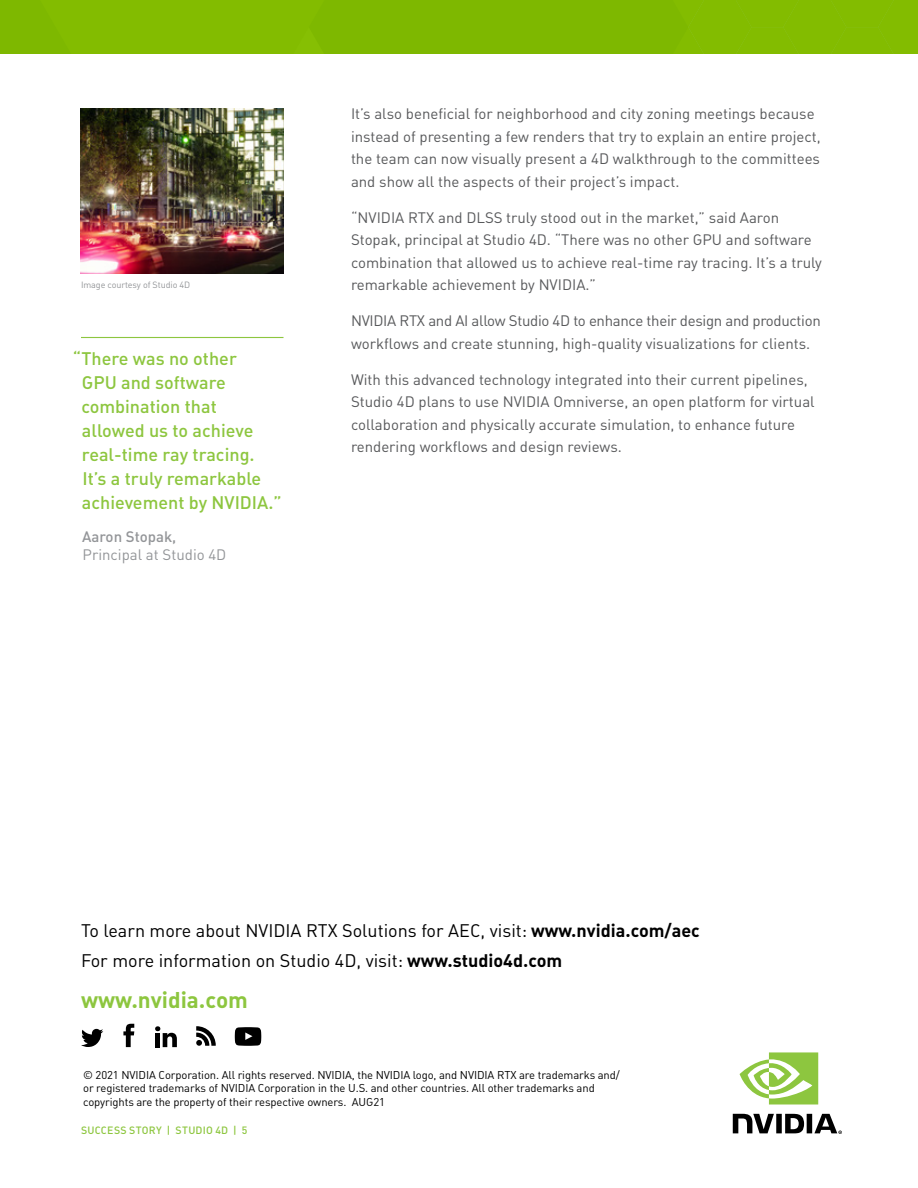
<style>
.page{position:relative;width:918px;height:1188px;background:#fff}
.page>*{position:absolute;margin:0;border:0;box-sizing:border-box;transform-origin:0 0}
.t1{font:700 22.5px "DIN Pro";color:#8dc63f}
.t2{font:500 18px/24px "DIN Pro";color:#8dc63f}
.t3{font:18px/30.6px "DIN Pro";color:#000}
.t4{font:15px/22.5px "DIN Pro";color:#58595b}
.t5{font:15px/22.5px "DIN Pro";letter-spacing:-.02em;color:#58595b}
.t6{font:15px "DIN Pro";color:#939598}
.t7{font:500 15px "DIN Pro";color:#939598}
.t8{font:11.25px/13.5px "DIN Pro";letter-spacing:-.01em;color:#000}
.t9{font:500 10.5px "DIN Pro";letter-spacing:.025em;color:#8dc63f}
.t10{font:9px "DIN Pro";letter-spacing:-.01em;color:#939598}
.s1{font-weight:700}
</style>
<div class="page">
<div style="left:0;top:0;width:918px;height:54px;background:#83bc00"></div>
<svg style="left:123px;top:1024px;width:11px;height:23px"></svg>
<svg style="left:155px;top:1026px;width:22px;height:21px"></svg>
<svg style="left:81px;top:1029px;width:22px;height:18px"></svg>
<svg style="left:196px;top:1026px;width:20px;height:20px"></svg>
<svg style="left:733px;top:1114px;width:109px;height:20px"></svg>
<svg style="left:740px;top:1052px;width:78px;height:53px"></svg>
<hr style="left:81px;top:337px;width:203px;height:1px;background:#8dc63f">
<img style="left:80px;top:108px;width:204px;height:165px">
<svg style="left:235px;top:1027px;width:26px;height:19px"></svg>
<p class="t10" style="left:81px;top:278px;width:111px">Image courtesy of Studio 4D</p>
<p class="t2" style="left:81px;top:346px;width:202px;text-indent:-9px">“There was no other<br>GPU and software combination that allowed us to achieve real-time ray tracing.<br>It’s a truly remarkable achievement by NVIDIA.”</p>
<p class="t7" style="left:82px;top:526px;width:96px">Aaron Stopak,</p>
<p class="t6" style="left:83px;top:544px;width:145px">Principal at Studio 4D</p>
<p class="t4" style="left:351px;top:102px;width:471px">It’s also beneficial for neighborhood and city zoning meetings because instead of presenting a few renders that try to explain an entire project, the team can now visually present a 4D walkthrough to the committees and show all the aspects of their project’s impact.</p>
<p class="t4" style="left:351px;top:206px;width:472px">“NVIDIA RTX and DLSS truly stood out in the market,” said Aaron Stopak, principal at Studio 4D. “There was no other GPU and software combination that allowed us to achieve real-time ray tracing. It’s a truly remarkable achievement by NVIDIA.”</p>
<p class="t5" style="left:351px;top:309px;width:471px">NVIDIA RTX and AI allow Studio 4D to enhance their design and production workflows and create stunning, high-quality visualizations for clients.</p>
<p class="t4" style="left:351px;top:368px;width:465px">With this advanced technology integrated into their current pipelines, Studio 4D plans to use NVIDIA Omniverse, an open platform for virtual collaboration and physically accurate simulation, to enhance future rendering workflows and design reviews.</p>
<p class="t3" style="left:81px;top:914px;width:620px">To learn more about NVIDIA RTX Solutions for AEC, visit: <span class="s1">www.nvidia.com/aec<br></span>For more information on Studio 4D, visit: <span class="s1">www.studio4d.com</span></p>
<h1 class="t1" style="left:81px;top:984px;width:168px">www.nvidia.com</h1>
<p class="t8" style="left:83px;top:1067px;width:538px">© 2021 NVIDIA Corporation. All rights reserved. NVIDIA, the NVIDIA logo, and NVIDIA RTX are trademarks and/ or registered trademarks of NVIDIA Corporation in the U.S. and other countries. All other trademarks and copyrights are the property of their respective owners. AUG21</p>
<p class="t9" style="left:81px;top:1123px;width:168px">SUCCESS STORY | STUDIO 4D | 5</p>
</div>
